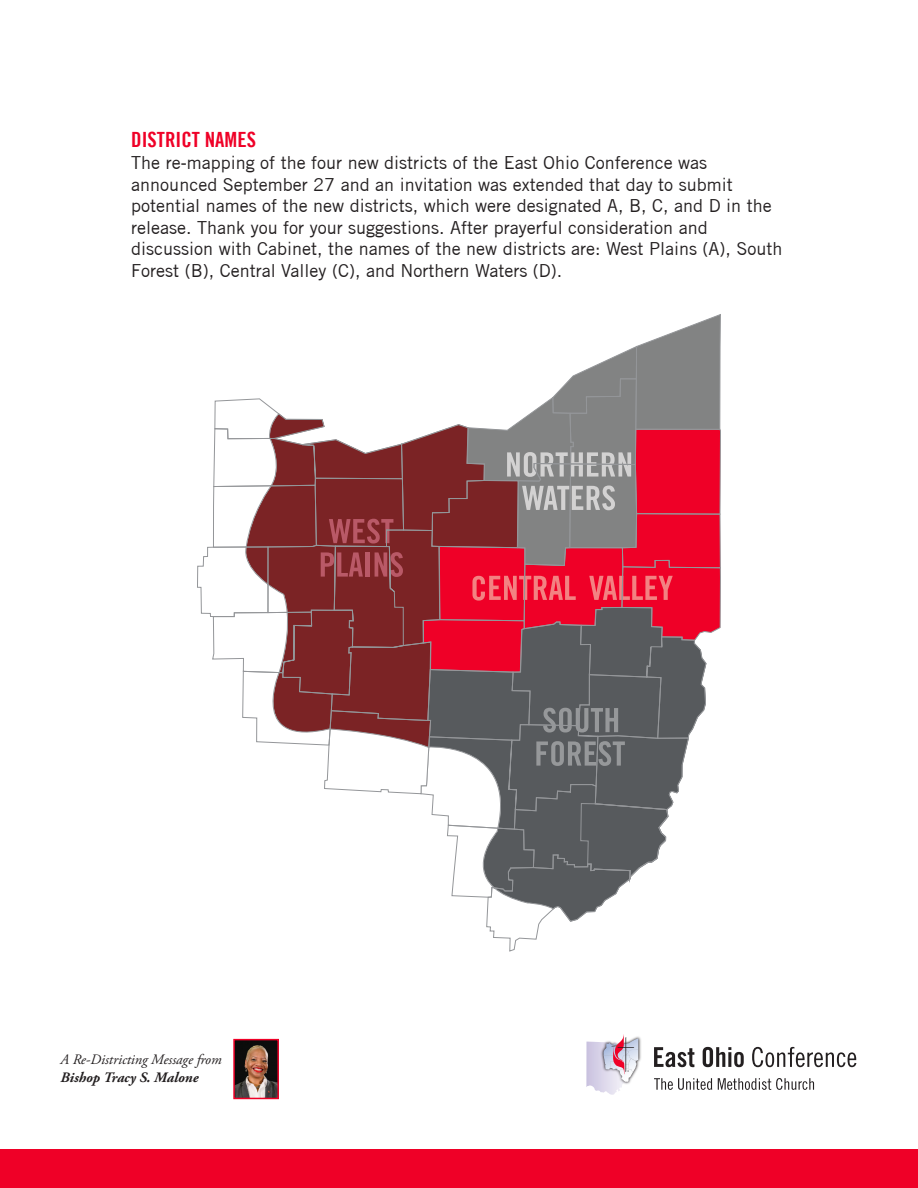
<style>
.page{position:relative;width:918px;height:1188px;background:#fff}
.page>*{position:absolute;margin:0;border:0;box-sizing:border-box;transform-origin:0 0}
.t1{font:21px "Trade Gothic Bold Cond Twenty";color:#ef0027}
.t2{font:18px/21.6px "Trade Gothic";color:#231f20}
.t3{font:italic 14.4px "Adobe Garamond Pro";color:#231f20}
.t4{font:italic 700 14.4px "Adobe Garamond Pro";color:#231f20}
</style>
<div class="page">
<svg style="left:197px;top:314px;width:524px;height:638px"></svg>
<div style="left:0;top:1150px;width:918px;height:38px;background:#ef0027"></div>
<img style="left:638px;top:1036px;width:3px;height:31px">
<svg style="left:586px;top:1034px;width:52px;height:61px"></svg>
<svg style="left:654px;top:1078px;width:58px;height:12px"></svg>
<svg style="left:718px;top:1078px;width:96px;height:12px"></svg>
<svg style="left:654px;top:1047px;width:40px;height:20px"></svg>
<svg style="left:703px;top:1047px;width:41px;height:20px"></svg>
<svg style="left:752px;top:1047px;width:104px;height:20px"></svg>
<img style="left:236px;top:1042px;width:40px;height:54px">
<div style="left:233px;top:1039px;width:46px;height:60px;border:2px solid #ef0027"></div>
<p class="t1" style="left:131px;top:127px;width:126px">DISTRICT NAMES</p>
<p class="t2" style="left:131px;top:152px;width:653px">The re-mapping of the four new districts of the East Ohio Conference was announced September 27 and an invitation was extended that day to submit potential names of the new districts, which were designated A, B, C, and D in the release. Thank you for your suggestions. After prayerful consideration and discussion with Cabinet, the names of the new districts are: West Plains (A), South Forest (B), Central Valley (C), and Northern Waters (D).</p>
<p class="t3" style="left:61px;top:1051px;width:162px">A Re-Districting Message from</p>
<p class="t4" style="left:61px;top:1069px;width:139px">Bishop Tracy S. Malone</p>
</div>
